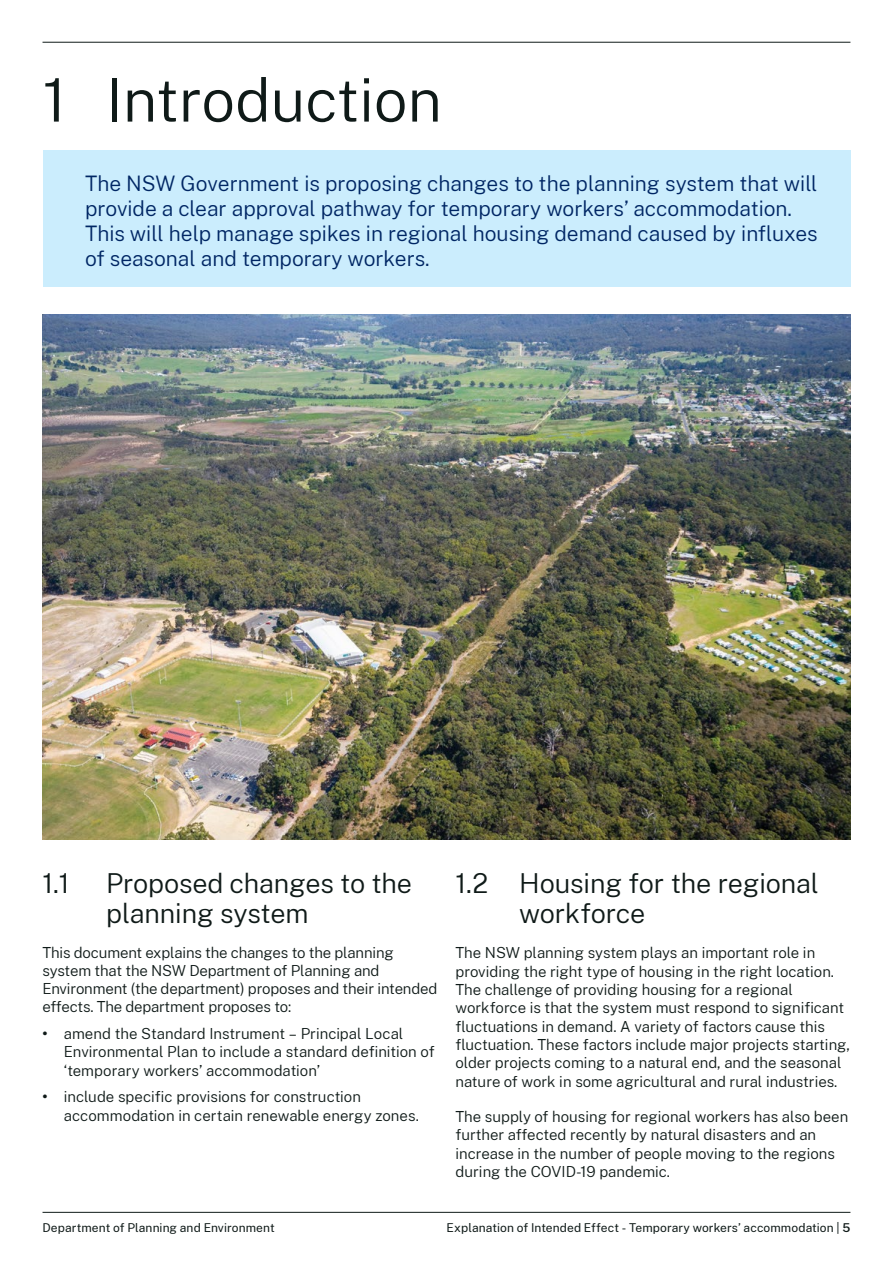
<style>
.page{position:relative;width:893px;height:1263px;background:#fff}
.page>*{position:absolute;margin:0;border:0;box-sizing:border-box;transform-origin:0 0}
.Heading_1__H1{font:300 60px "Public Sans";color:#0f1a18}
.Heading_2__H2{font:300 27px/30px "Public Sans";letter-spacing:-.005em;color:#0f1a18}
.Body{font:300 21px/25.2px "Public Sans";color:#002664}
.Body-2{font:300 15px/18.3px "Public Sans";color:#0f1a18}
.Level_1_bullet{font:300 15px/18.3px "Public Sans";color:#0f1a18}
.t1{font:12px "Public Sans";letter-spacing:.01em;color:#0f1a18}
.s1{font-weight:700}
.s2{font-weight:600}
</style>
<div class="page">
<div style="left:43px;top:151px;width:808px;height:136px;background:#cbedfd"></div>
<hr style="left:43px;top:42px;width:807px;height:1px;background:#0f1a18">
<img style="left:43px;top:314px;width:807px;height:525px">
<hr style="left:43px;top:1212px;width:807px;height:1px;background:#0f1a18">
<h1 class="Heading_1__H1" style="left:43px;top:58px;width:401px">1 Introduction</h1>
<p class="Body" style="left:85px;top:170px;width:734px">The NSW Government is proposing changes to the planning system that will provide a clear approval pathway for temporary workers’ accommodation.<br>This will help manage spikes in regional housing demand caused by influxes of seasonal and temporary workers.</p>
<h2 class="Heading_2__H2" style="left:43px;top:867px;width:29px">1.1</h2>
<h2 class="Heading_2__H2" style="left:106px;top:867px;width:307px">Proposed changes to the planning system</h2>
<p class="Body-2" style="left:43px;top:943px;width:396px">This document explains the changes to the planning system that the NSW Department of Planning and Environment (the department) proposes and their intended effects. The department proposes to:</p>
<p class="Level_1_bullet" style="left:64px;top:1024px;width:372px;text-indent:-21px"><span class="s1">•</span> amend the Standard Instrument – Principal Local<br>Environmental Plan to include a standard definition of ‘temporary workers’ accommodation’</p>
<p class="Level_1_bullet" style="left:64px;top:1087px;width:357px;text-indent:-21px"><span class="s1">•</span> include specific provisions for construction accommodation in certain renewable energy zones.</p>
<h2 class="Heading_2__H2" style="left:519px;top:867px;width:301px;text-indent:-64px">1.2 Housing for the regional workforce</h2>
<p class="Body-2" style="left:455px;top:943px;width:396px">The NSW planning system plays an important role in providing the right type of housing in the right location.<br>The challenge of providing housing for a regional workforce is that the system must respond to significant fluctuations in demand. A variety of factors cause this fluctuation. These factors include major projects starting, older projects coming to a natural end, and the seasonal nature of work in some agricultural and rural industries.</p>
<p class="Body-2" style="left:455px;top:1107px;width:394px">The supply of housing for regional workers has also been further affected recently by natural disasters and an increase in the number of people moving to the regions during the COVID-19 pandemic.</p>
<p class="t1" style="left:43px;top:1219px;width:234px">Department of Planning and Environment</p>
<p class="t1" style="left:447px;top:1219px;width:405px">Explanation of Intended Effect - Temporary workers’ accommodation | <span class="s2">5</span></p>
</div>
